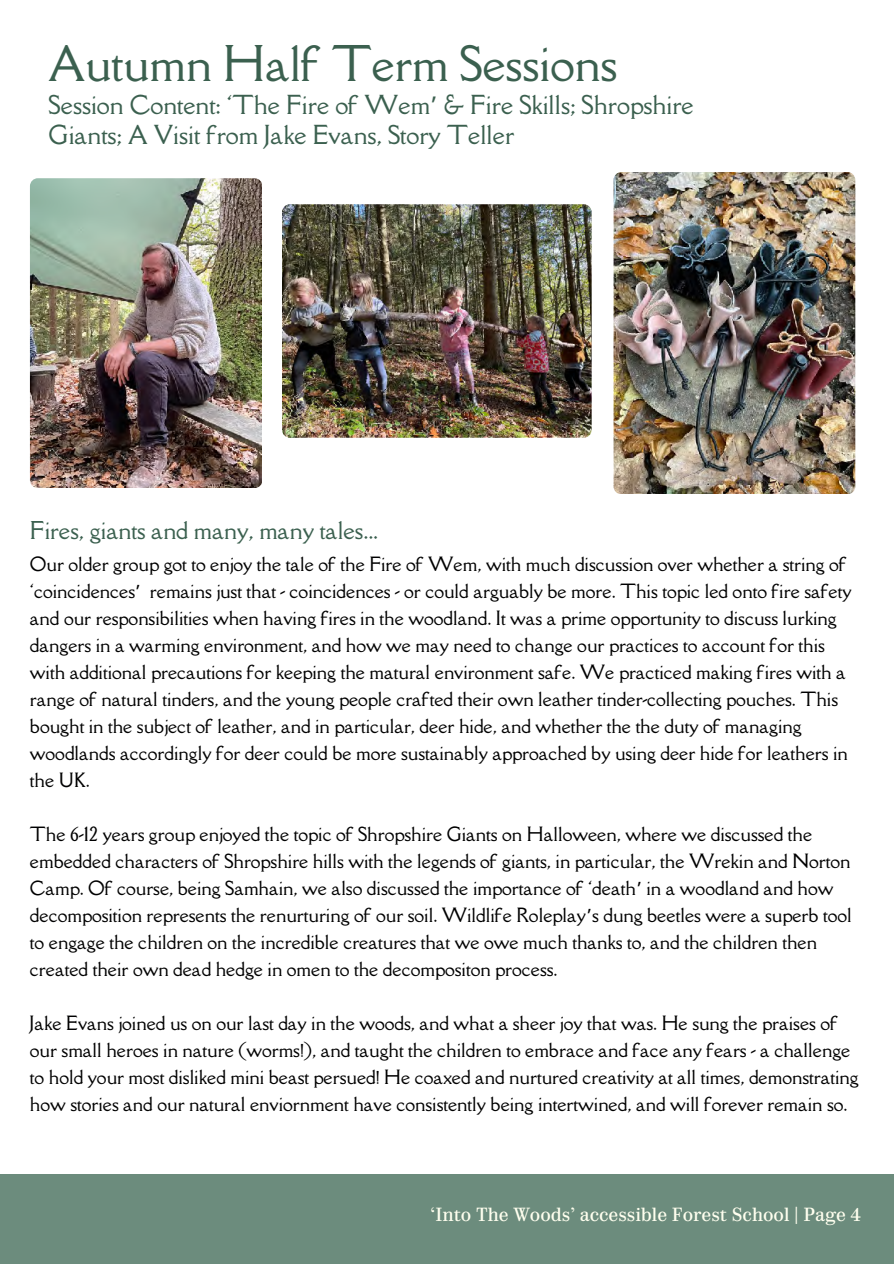
<style>
.page{position:relative;width:894px;height:1264px;background:#fff}
.page>*{position:absolute;margin:0;border:0;box-sizing:border-box;transform-origin:0 0}
.t1{font:45px "Della Respira";color:#3b604f}
.t2{font:24px/30.3px "Della Respira";color:#3b604f}
.t3{font:22.5px "Della Respira";color:#3b604f}
.t4{font:18px/27px "Della Respira";color:#000001}
.t5{font:18px "Parmigiano Piccolo HL";color:#ffffef}
.s1{font-family:"Noto Sans Gurmukhi"}
</style>
<div class="page">
<div style="left:0;top:1174px;width:893px;height:89px;background:#6c8c7d"></div>
<img style="left:30px;top:178px;width:232px;height:310px;border-radius:8px">
<img style="left:282px;top:204px;width:309px;height:233px;border-radius:8px">
<img style="left:613px;top:172px;width:242px;height:322px;border-radius:8px">
<p class="t1" style="left:49px;top:33px;width:570px">Autumn Half Term Sessions</p>
<h2 class="t2" style="left:49px;top:89px;width:646px">Session Content: ‘The Fire of Wem<span class="s1">’</span> &amp; Fire Skills; Shropshire<br>Giants; A Visit from Jake Evans, Story Teller</h2>
<h1 class="t3" style="left:30px;top:515px;width:349px">Fires, giants and many, many tales...</h1>
<h2 class="t4" style="left:30px;top:550px;width:822px">Our older group got to enjoy the tale of the Fire of Wem, with much discussion over whether a string of ‘coincidences<span class="s1">’</span> remains just that - coincidences - or could arguably be more. This topic led onto fire safety and our responsibilities when having fires in the woodland. It was a prime opportunity to discuss lurking dangers in a warming environment, and how we may need to change our practices to account for this with additional precautions for keeping the matural environment safe. We practiced making fires with a range of natural tinders, and the young people crafted their own leather tinder-collecting pouches. This bought in the subject of leather, and in particular, deer hide, and whether the the duty of managing woodlands accordingly for deer could be more sustainably approached by using deer hide for leathers in the UK.</h2>
<p class="t4" style="left:30px;top:820px;width:823px">The 6-12 years group enjoyed the topic of Shropshire Giants on Halloween, where we discussed the embedded characters of Shropshire hills with the legends of giants, in particular, the Wrekin and Norton Camp. Of course, being Samhain, we also discussed the importance of ‘death<span class="s1">’</span> in a woodland and how decomposition represents the renurturing of our soil. Wildlife Roleplay<span class="s1">’</span>s dung beetles were a superb tool to engage the children on the incredible creatures that we owe much thanks to, and the children then created their own dead hedge in omen to the decompositon process.</p>
<p class="t4" style="left:30px;top:1009px;width:830px">Jake Evans joined us on our last day in the woods, and what a sheer joy that was. He sung the praises of our small heroes in nature (worms!), and taught the children to embrace and face any fears - a challenge to hold your most disliked mini beast persued! He coaxed and nurtured creativity at all times, demonstrating how stories and our natural enviornment have consistently being intertwined, and will forever remain so.</p>
<h3 class="t5" style="left:430px;top:1203px;width:432px">‘Into The Woods’ accessible Forest School | Page 4</h3>
</div>
